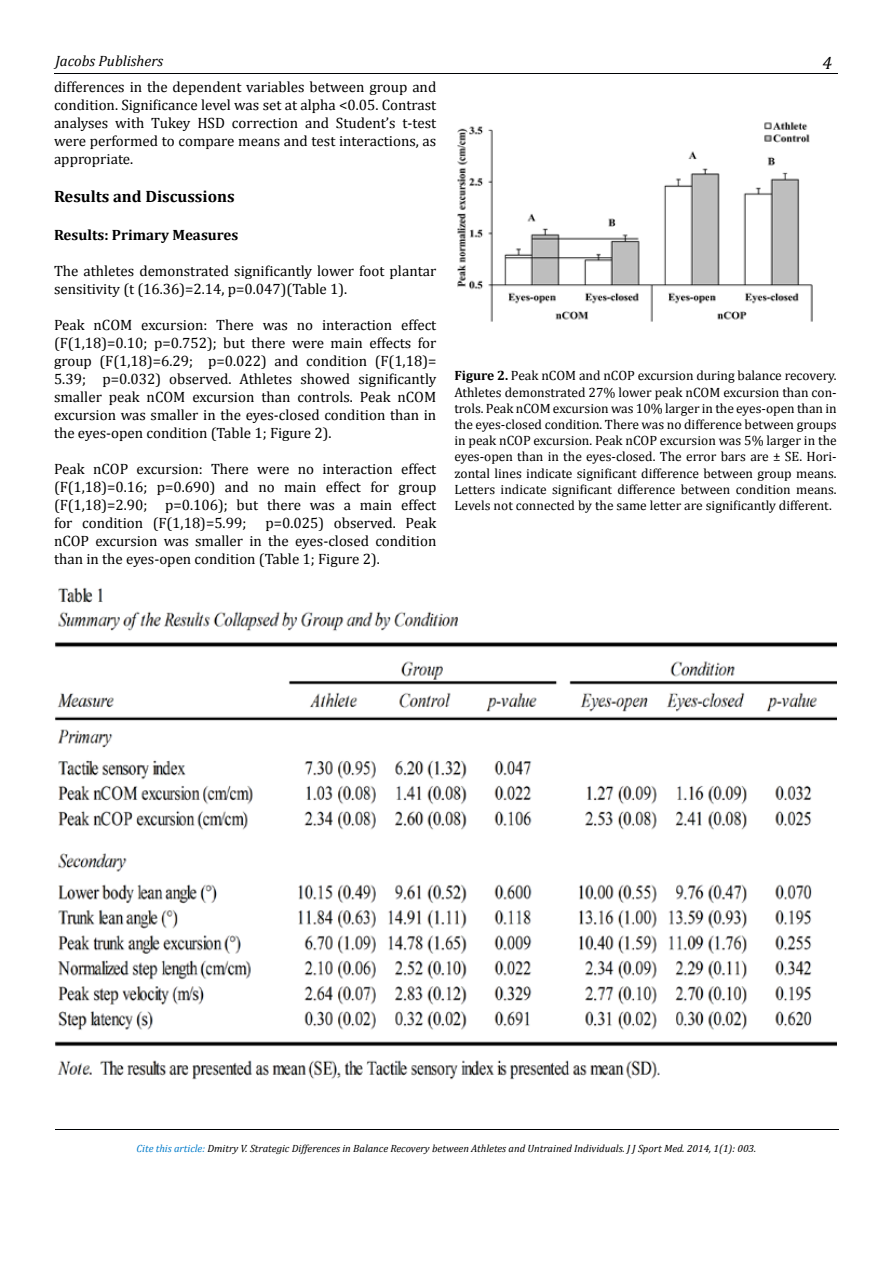
<style>
.page{position:relative;width:893px;height:1263px;background:#fff}
.page>*{position:absolute;margin:0;border:0;box-sizing:border-box;transform-origin:0 0}
.t1{font:italic 18px "Cambria";color:#000}
.t2{font:700 16.5px "Cambria";color:#000}
.t3{font:15px/18px "Cambria";color:#000;text-align:justify}
.t4{font:700 15px "Cambria";color:#000}
.t5{font:italic 15px "Cambria";color:#000}
.t6{font:13.5px/16.2px "Cambria";color:#000;text-align:justify}
.t7{font:italic 10.5px "Cambria";color:#000}
.s1{font-weight:700}
.s2{color:#007bca}
</style>
<div class="page">
<hr style="left:55px;top:1129px;width:783px;height:1px;background:#000103">
<hr style="left:54px;top:73px;width:783px;height:1px;background:#000103">
<img style="left:55px;top:587px;width:781px;height:493px">
<img style="left:457px;top:121px;width:356px;height:201px">
<p class="t5" style="left:56px;top:50px;width:109px">Jacobs Publishers</p>
<p class="t1" style="left:822px;top:51px;width:11px">4</p>
<p class="t3" style="left:54px;top:78px;width:384px">differences in the dependent variables between group and condition. Significance level was set at alpha &lt;0.05. Contrast analyses with Tukey HSD correction and Student’s t-test were performed to compare means and test interactions, as appropriate.</p>
<p class="t2" style="left:54px;top:185px;width:182px">Results and Discussions</p>
<p class="t4" style="left:54px;top:224px;width:186px">Results: Primary Measures</p>
<p class="t3" style="left:54px;top:262px;width:384px">The athletes demonstrated significantly lower foot plantar sensitivity (t (16.36)=2.14, p=0.047)(Table 1).</p>
<p class="t3" style="left:54px;top:316px;width:384px">Peak nCOM excursion: There was no interaction effect (F(1,18)=0.10; p=0.752); but there were main effects for group (F(1,18)=6.29; p=0.022) and condition (F(1,18)= 5.39; p=0.032) observed. Athletes showed significantly smaller peak nCOM excursion than controls. Peak nCOM excursion was smaller in the eyes-closed condition than in the eyes-open condition (Table 1; Figure 2).</p>
<p class="t3" style="left:54px;top:460px;width:384px">Peak nCOP excursion: There were no interaction effect (F(1,18)=0.16; p=0.690) and no main effect for group (F(1,18)=2.90; p=0.106); but there was a main effect for condition (F(1,18)=5.99;</p>
<p class="t6" style="left:454px;top:368px;width:384px"><span class="s1">Figure 2.</span> Peak nCOM and nCOP excursion during balance recovery.<br>Athletes demonstrated 27% lower peak nCOM excursion than con&shy;trols. Peak nCOM excursion was 10% larger in the eyes-open than in the eyes-closed condition. There was no difference between groups in peak nCOP excursion. Peak nCOP excursion was 5% larger in the eyes-open than in the eyes-closed. The error bars are ± SE. Hori&shy;zontal lines indicate significant difference between group means.<br>Letters indicate significant difference between condition means.<br>Levels not connected by the same letter are significantly different.</p>
<p class="t3" style="left:54px;top:514px;width:384px;text-indent:212px">p=0.025) observed. Peak nCOP excursion was smaller in the eyes-closed condition than in the eyes-open condition (Table 1; Figure 2).</p>
<p class="t7" style="left:137px;top:1141px;width:621px"><span class="s2">Cite this article:</span> Dmitry V. Strategic Differences in Balance Recovery between Athletes and Untrained Individuals. J J Sport Med. 2014, 1(1): 003.</p>
</div>
